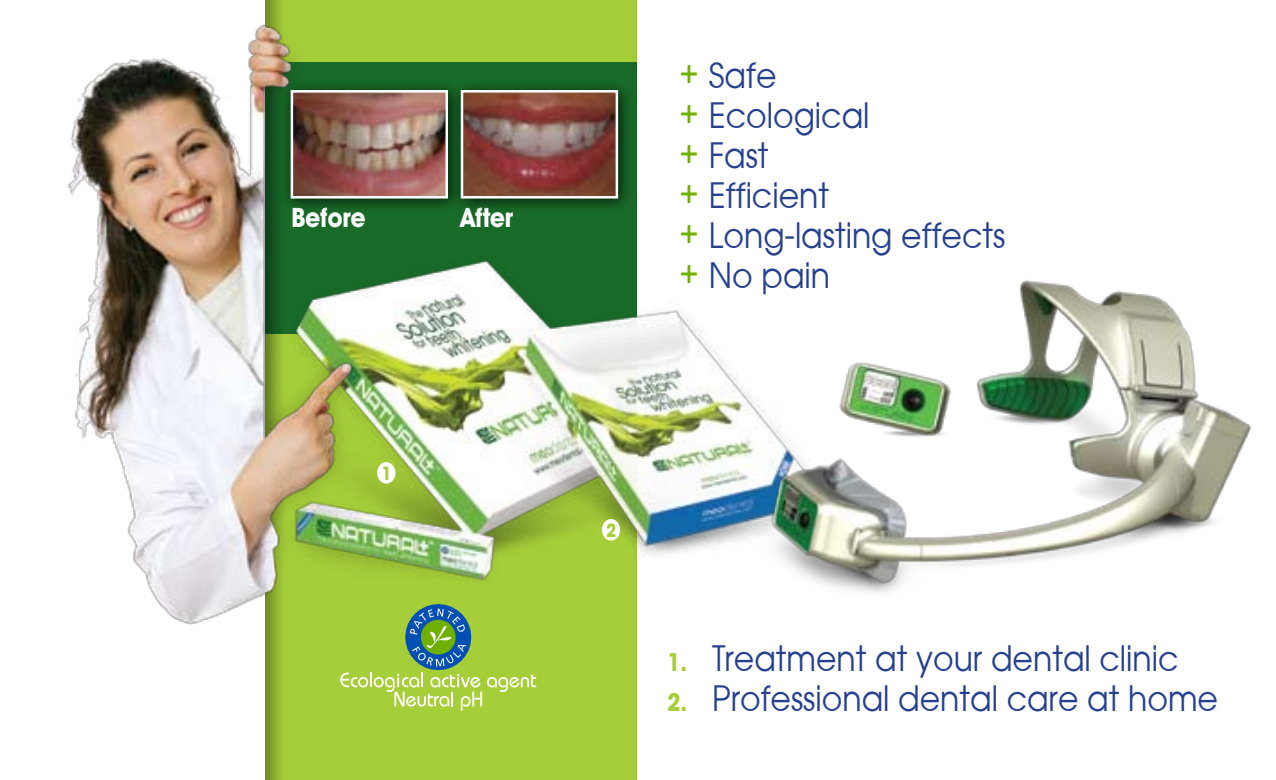
<style>
.page{position:relative;width:1276px;height:780px;background:#fff}
.page>*{position:absolute;margin:0;border:0;box-sizing:border-box;transform-origin:0 0}
.t1{font:35px "Avant Garde";color:#25408f;scale:.9 1}
.t2{font:30px "Avant Guard Bold SWFTE";color:#70b000;scale:.9 1}
.t3{font:26.75px "Avant Guard Bold SWFTE";color:#fff;scale:.9 1}
.t4{font:25px "Avant Guard Bold SWFTE";color:#a6ce39;scale:.9 1}
.t5{font:18.75px "Avant Guard Bold SWFTE";color:#a6ce39;scale:.9 1}
</style>
<div class="page">
<div style="left:261px;top:0;width:377px;height:780px;background:#000;opacity:.4"></div>
<svg style="left:340px;top:603px;width:196px;height:107px;background:#98c258"></svg>
<img style="left:393px;top:242px;width:344px;height:361px">
<img style="left:737px;top:280px;width:515px;height:313px">
<img style="left:68px;top:9px;width:325px;height:649px">
<div style="left:377px;top:462px;width:18px;height:21px;background:#fff;border-radius:50%"></div>
<div style="left:602px;top:519px;width:18px;height:21px;background:#fff;border-radius:50%"></div>
<div style="left:279px;top:79px;width:195px;height:147px;background:#000;opacity:.75"></div>
<img style="left:294px;top:93px;width:151px;height:102px">
<div style="left:291px;top:90px;width:157px;height:108px;border:2px solid #fff"></div>
<div style="left:449px;top:79px;width:195px;height:147px;background:#000;opacity:.75"></div>
<img style="left:464px;top:93px;width:151px;height:102px">
<div style="left:461px;top:90px;width:157px;height:108px;border:2px solid #fff"></div>
<p class="t3" style="left:291px;top:201px;width:84px">Before</p>
<p class="t3" style="left:460px;top:201px;width:60px">After</p>
<p class="t5" style="left:381px;top:461px;width:13px">1</p>
<p class="t2" style="left:677px;top:54px;width:26px">+</p>
<p class="t1" style="left:709px;top:53px;width:77px">Safe</p>
<p class="t2" style="left:677px;top:94px;width:26px">+</p>
<p class="t1" style="left:709px;top:93px;width:180px">Ecological</p>
<p class="t2" style="left:677px;top:134px;width:26px">+</p>
<p class="t1" style="left:709px;top:133px;width:68px">Fast</p>
<p class="t2" style="left:677px;top:174px;width:26px">+</p>
<p class="t1" style="left:709px;top:173px;width:135px">Efficient</p>
<p class="t2" style="left:677px;top:214px;width:26px">+</p>
<p class="t1" style="left:709px;top:213px;width:331px">Long-lasting effects</p>
<p class="t2" style="left:677px;top:254px;width:26px">+</p>
<p class="t1" style="left:709px;top:253px;width:136px">No pain</p>
<p class="t5" style="left:606px;top:518px;width:13px">2</p>
<p class="t4" style="left:667px;top:646px;width:24px">1.</p>
<p class="t4" style="left:667px;top:686px;width:24px">2.</p>
<p class="t1" style="left:712px;top:636px;width:520px">Treatment at your dental clinic</p>
<p class="t1" style="left:712px;top:676px;width:564px">Professional dental care at home</p>
</div>
